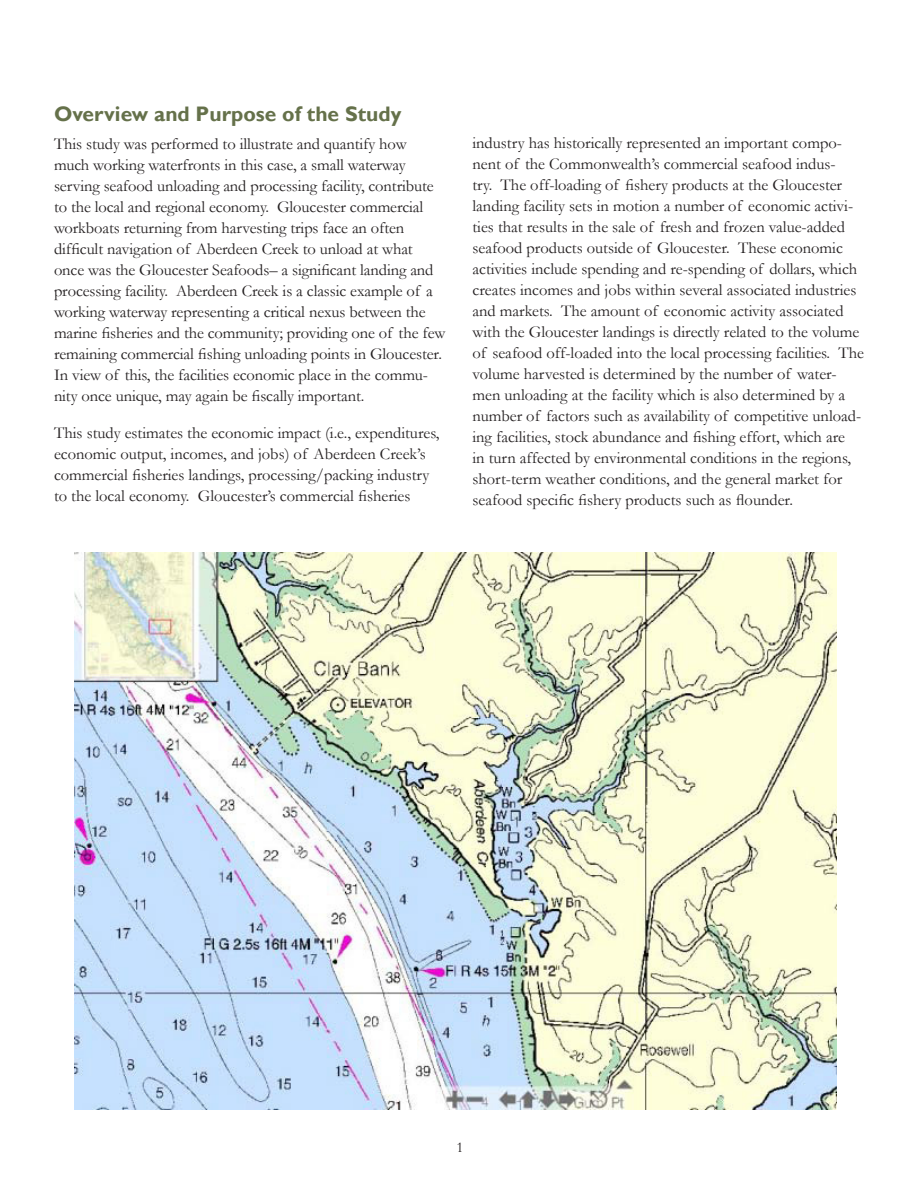
<style>
.page{position:relative;width:918px;height:1188px;background:#fff}
.page>*{position:absolute;margin:0;border:0;box-sizing:border-box;transform-origin:0 0}
.Header1{font:700 21px "Gill Sans";color:#65714a}
.Body_Text{font:16.5px/21px "Garamond";color:#231f20}
.t1{font:15px "Garamond";color:#231f20}
</style>
<div class="page">
<img style="left:75px;top:553px;width:761px;height:557px">
<p class="Header1" style="left:54px;top:101px;width:349px">Overview and Purpose of the Study</p>
<p class="Body_Text" style="left:54px;top:132px;width:393px">This study was performed to illustrate and quantify how much working waterfronts in this case, a small waterway serving seafood unloading and processing facility, contribute to the local and regional economy. Gloucester commercial workboats returning from harvesting trips face an often difficult navigation of Aberdeen Creek to unload at what once was the Gloucester Seafoods– a significant landing and processing facility. Aberdeen Creek is a classic example of a working waterway representing a critical nexus between the marine fisheries and the community; providing one of the few remaining commercial fishing unloading points in Gloucester.<br>In view of this, the facilities economic place in the commu&shy;nity once unique, may again be fiscally important.</p>
<p class="Body_Text" style="left:54px;top:422px;width:387px">This study estimates the economic impact (i.e., expenditures, economic output, incomes, and jobs) of Aberdeen Creek’s commercial fisheries landings, processing/packing industry to the local economy. Gloucester’s commercial fisheries</p>
<p class="Body_Text" style="left:472px;top:131px;width:393px">industry has historically represented an important compo&shy;nent of the Commonwealth’s commercial seafood indus-<br>try. The off-loading of fishery products at the Gloucester landing facility sets in motion a number of economic activi&shy;ties that results in the sale of fresh and frozen value-added seafood products outside of Gloucester. These economic activities include spending and re-spending of dollars, which creates incomes and jobs within several associated industries and markets. The amount of economic activity associated with the Gloucester landings is directly related to the volume of seafood off-loaded into the local processing facilities. The volume harvested is determined by the number of water&shy;men unloading at the facility which is also determined by a number of factors such as availability of competitive unload&shy;ing facilities, stock abundance and fishing effort, which are<br>in turn affected by environmental conditions in the regions, short-term weather conditions, and the general market for seafood specific fishery products such as flounder.</p>
<p class="t1" style="left:456px;top:1137px;width:9px">1</p>
</div>
